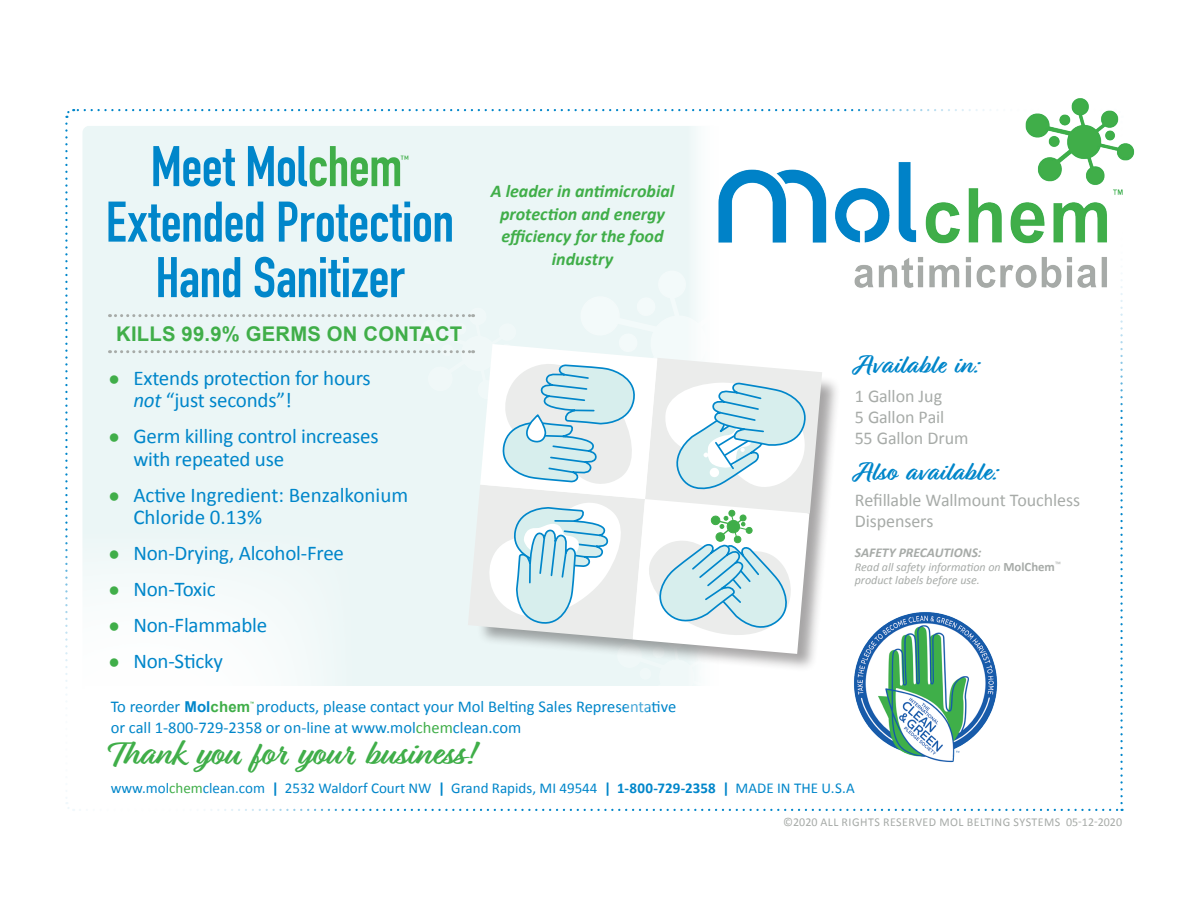
<style>
.page{position:relative;width:1188px;height:918px;background:#fff}
.page>*{position:absolute;margin:0;border:0;box-sizing:border-box;transform-origin:0 0}
.t1{font:700 56.25px "DIN Condensed";letter-spacing:-.005em;color:#0086ca}
.t2{font:700 36px "Relation Two";color:#40ae49}
.t3{font:700 27px "Relation Two";letter-spacing:.01em;color:#0086ca}
.t4{font:21px "Calibri";letter-spacing:-.01em;color:#0086ca}
.t5{font:700 20.25px "Arial";letter-spacing:.01em;color:#40ae49}
.t6{font:18px "Calibri";letter-spacing:-.01em;color:#a7aba8}
.t7{font:italic 700 18px/22.5px "Calibri";color:#40ae49;text-align:center}
.t8{font:16.5px "Calibri";color:#0086ca}
.t9{font:15px "Calibri";color:#0086ca}
.t10{font:italic 700 13.5px "Calibri";color:#a7aba8}
.t11{font:italic 12px "Calibri";color:#a7aba8}
.t12{font:12px "Calibri";letter-spacing:.04em;color:#a7aba8}
.t13{font:300 12px "DIN Condensed";color:#40ae49}
.t14{font:700 4.5px "Arial";color:#40ae49}
.s1{color:#40ae49}
.s2{font-size:27px;color:#40ae49}
.s3{font-style:italic}
.s4{font-weight:700;font-style:normal;font-size:12.75px}
.s5{font-family:"Arial";font-weight:700;font-size:15px}
.s6{font-family:"Arial";font-weight:700;font-size:15px;color:#40ae49}
.s7{font-weight:700}
</style>
<div class="page">
<svg style="left:65px;top:124px;width:3px;height:406px"></svg>
<svg style="left:356px;top:809px;width:767px;height:2px"></svg>
<svg style="left:1120px;top:418px;width:3px;height:385px"></svg>
<svg style="left:65px;top:109px;width:648px;height:9px"></svg>
<div style="left:82px;top:126px;width:615px;height:404px;background:#ebf6f6"></div>
<svg style="left:65px;top:530px;width:291px;height:281px"></svg>
<img style="left:713px;top:98px;width:422px;height:197px">
<img style="left:854px;top:612px;width:144px;height:151px">
<div style="left:477px;top:349px;width:364px;height:324px;background:#231f20;opacity:.4"></div>
<svg style="left:110px;top:268px;width:712px;height:455px"></svg>
<p class="t1" style="left:151px;top:129px;width:253px">Meet Mol<span class="s1">chem</span></p>
<p class="t13" style="left:401px;top:153px;width:10px">™</p>
<p class="t1" style="left:106px;top:184px;width:350px">Extended Protection</p>
<p class="t1" style="left:156px;top:240px;width:251px">Hand Sanitizer</p>
<p class="t5" style="left:116px;top:321px;width:348px">KILLS 99.9% GERMS ON CONTACT</p>
<p class="t4" style="left:108px;top:363px;width:265px"><span class="s2">•</span> Extends protection for hours</p>
<p class="t4" style="left:133px;top:386px;width:160px"><span class="s3">not</span> “just seconds”!</p>
<p class="t4" style="left:108px;top:422px;width:273px"><span class="s2">•</span> Germ killing control increases</p>
<p class="t4" style="left:133px;top:444px;width:152px">with repeated use</p>
<p class="t4" style="left:108px;top:480px;width:302px"><span class="s2">•</span> Active Ingredient: Benzalkonium</p>
<p class="t4" style="left:133px;top:503px;width:130px">Chloride 0.13%</p>
<p class="t4" style="left:108px;top:539px;width:238px"><span class="s2">•</span> Non-Drying, Alcohol-Free</p>
<p class="t4" style="left:108px;top:575px;width:109px"><span class="s2">•</span> Non-Toxic</p>
<p class="t4" style="left:108px;top:611px;width:161px"><span class="s2">•</span> Non-Flammable</p>
<p class="t4" style="left:108px;top:647px;width:117px"><span class="s2">•</span> Non-Sticky</p>
<p class="t7" style="left:491px;top:179px;width:185px">A leader in antimicrobial protection and energy efficiency for the food industry</p>
<p class="t3" style="left:855px;top:349px;width:126px">Available in:</p>
<p class="t6" style="left:855px;top:383px;width:89px">1 Gallon Jug</p>
<p class="t6" style="left:855px;top:404px;width:91px">5 Gallon Pail</p>
<p class="t6" style="left:855px;top:425px;width:115px">55 Gallon Drum</p>
<p class="t3" style="left:855px;top:456px;width:145px">Also available:</p>
<p class="t6" style="left:855px;top:487px;width:227px">Refillable Wallmount Touchless</p>
<p class="t6" style="left:855px;top:508px;width:80px">Dispensers</p>
<p class="t10" style="left:855px;top:543px;width:128px">SAFETY PRECAUTIONS:</p>
<p class="t11" style="left:855px;top:558px;width:208px">Read all safety information on <span class="s4">MolChem</span><sup>™</sup></p>
<p class="t11" style="left:855px;top:572px;width:127px">product labels before use.</p>
<p class="t8" style="left:111px;top:695px;width:567px">To reorder <span class="s5">Mol</span><span class="s6">chem</span> products, please contact your Mol Belting Sales Representative</p>
<p class="t14" style="left:250px;top:700px;width:6px">™</p>
<p class="t8" style="left:111px;top:716px;width:412px">or call 1-800-729-2358 or on-line at www.mol<span class="s1">chem</span>clean.com</p>
<p class="t2" style="left:111px;top:733px;width:365px">Thank you for your business!</p>
<p class="t9" style="left:111px;top:778px;width:746px">www.mol<span class="s1">chem</span>clean.com <span class="s7">|</span> 2532 Waldorf Court NW <span class="s7">|</span> Grand Rapids, MI 49544 <span class="s7">| 1-800-729-2358 |</span> MADE IN THE U.S.A</p>
<p class="t12" style="left:783px;top:814px;width:340px">©2020 ALL RIGHTS RESERVED MOL BELTING SYSTEMS 05-12-2020</p>
</div>
